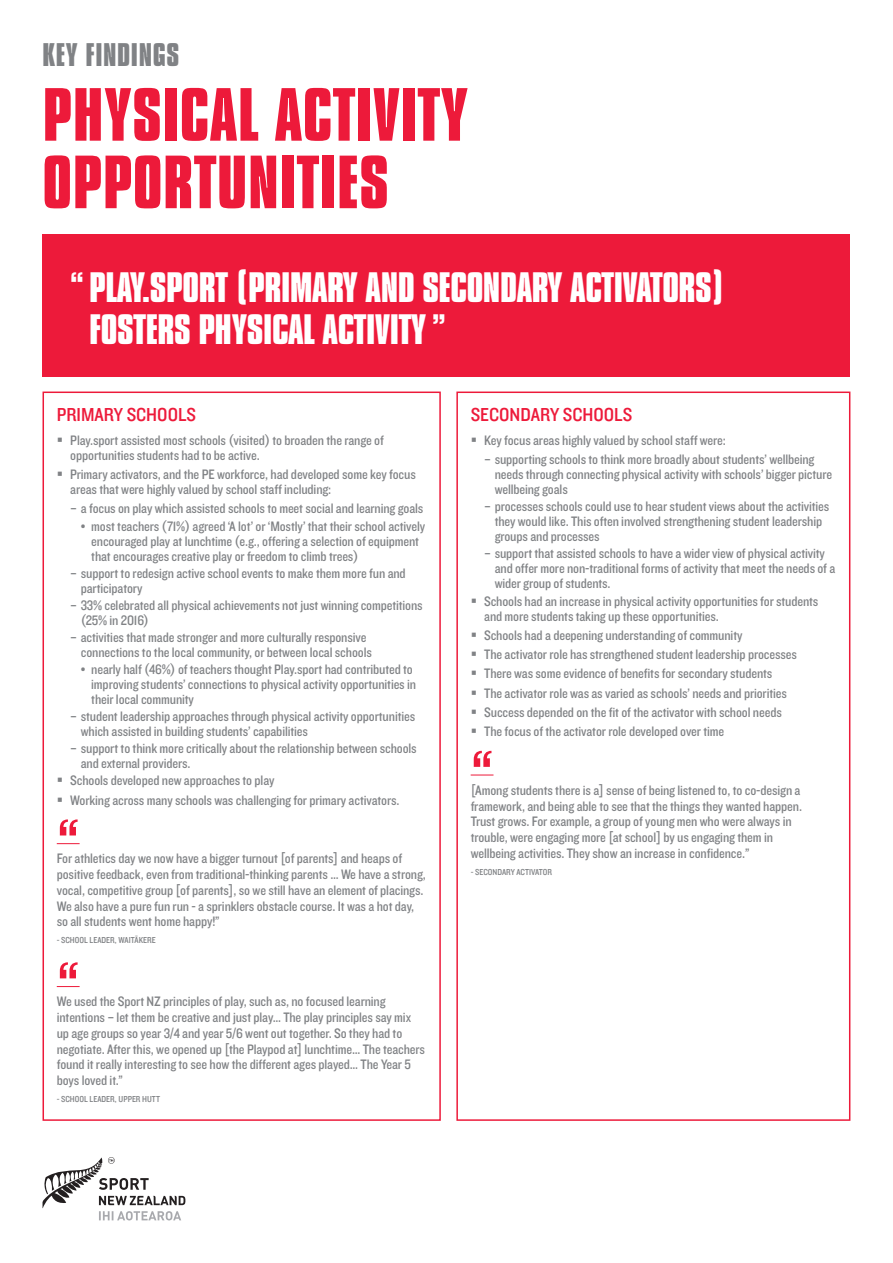
<style>
.page{position:relative;width:893px;height:1263px;background:#fff}
.page>*{position:absolute;margin:0;border:0;box-sizing:border-box;transform-origin:0 0}
.QUOTE_red{font:72px "Knockout 30 Junior Welterwt";color:#ed1a3a}
.TOP{font:700 69px/67.5px "Compacta MT Std";letter-spacing:.01em;color:#ed1a3a}
.BIG_QUOTE{font:700 39px/42px "Compacta MT Std";letter-spacing:-.01em;color:#fff}
.grey_heading_TOP{font:700 30px "Compacta MT Std";letter-spacing:.02em;color:#808285}
.RED_sub{font:19.5px "Knockout 30 Junior Welterwt";color:#ed1a3a}
.grey_point{font:14.25px/15px "Knockout 30 Junior Welterwt";letter-spacing:-.01em;color:#808285}
.grey_NAME{font:9px "Knockout 30 Junior Welterwt";color:#808285}
</style>
<div class="page">
<svg style="left:57px;top:843px;width:23px;height:1px"></svg>
<svg style="left:57px;top:986px;width:23px;height:1px"></svg>
<div style="left:43px;top:391px;width:398px;height:730px;border:2px solid #ed1a3a"></div>
<svg style="left:471px;top:775px;width:22px;height:1px"></svg>
<div style="left:456px;top:391px;width:394px;height:730px;border:2px solid #ed1a3a"></div>
<svg style="left:43px;top:1157px;width:142px;height:63px"></svg>
<div style="left:43px;top:234px;width:807px;height:143px;background:#ed1a3a"></div>
<p class="grey_heading_TOP" style="left:43px;top:37px;width:138px">KEY FINDINGS</p>
<p class="TOP" style="left:43px;top:81px;width:427px">PHYSICAL ACTIVITY<br>OPPORTUNITIES</p>
<p class="BIG_QUOTE" style="left:89px;top:266px;width:637px;text-indent:-20px">“ PLAY.SPORT (PRIMARY AND SECONDARY ACTIVATORS)<br>FOSTERS PHYSICAL ACTIVITY ”</p>
<p class="RED_sub" style="left:57px;top:402px;width:141px">PRIMARY SCHOOLS</p>
<p class="grey_point" style="left:70px;top:432px;width:315px">Play.sport assisted most schools (visited) to broaden the range of opportunities students had to be active.</p>
<p class="grey_point" style="left:70px;top:466px;width:347px">Primary activators, and the PE workforce, had developed some key focus areas that were highly valued by school staff including:</p>
<p class="grey_point" style="left:70px;top:501px;width:355px">– a focus on play which assisted schools to meet social and learning goals</p>
<p class="grey_point" style="left:91px;top:518px;width:335px;text-indent:-10px">• most teachers (71%) agreed ‘A lot’ or ‘Mostly’ that their school actively encouraged play at lunchtime (e.g., offering a selection of equipment that encourages creative play or freedom to climb trees)</p>
<p class="grey_point" style="left:81px;top:565px;width:327px;text-indent:-10px">– support to redesign active school events to make them more fun and participatory</p>
<p class="grey_point" style="left:81px;top:597px;width:343px;text-indent:-10px">– 33% celebrated all physical achievements not just winning competitions (25% in 2016)</p>
<p class="grey_point" style="left:81px;top:629px;width:293px;text-indent:-10px">– activities that made stronger and more culturally responsive connections to the local community, or between local schools</p>
<p class="grey_point" style="left:91px;top:661px;width:326px;text-indent:-10px">• nearly half (46%) of teachers thought Play.sport had contributed to improving students’ connections to physical activity opportunities in their local community</p>
<p class="grey_point" style="left:81px;top:708px;width:336px;text-indent:-10px">– student leadership approaches through physical activity opportunities which assisted in building students’ capabilities</p>
<p class="grey_point" style="left:81px;top:740px;width:337px;text-indent:-10px">– support to think more critically about the relationship between schools and external providers.</p>
<p class="grey_point" style="left:70px;top:773px;width:206px">Schools developed new approaches to play</p>
<p class="grey_point" style="left:70px;top:792px;width:331px">Working across many schools was challenging for primary activators.</p>
<p class="QUOTE_red" style="left:57px;top:795px;width:24px">“</p>
<p class="grey_point" style="left:57px;top:850px;width:371px;line-height:15.8px">For athletics day we now have a bigger turnout [of parents] and heaps of positive feedback, even from traditional-thinking parents … We have a strong, vocal, competitive group [of parents], so we still have an element of placings.<br>We also have a pure fun run - a sprinklers obstacle course. It was a hot day, so all students went home happy!”</p>
<p class="grey_NAME" style="left:57px;top:934px;width:100px">- SCHOOL LEADER, WAITĀKERE</p>
<p class="QUOTE_red" style="left:57px;top:938px;width:24px">“</p>
<p class="grey_point" style="left:57px;top:993px;width:370px;line-height:15.8px">We used the Sport NZ principles of play, such as, no focused learning intentions – let them be creative and just play… The play principles say mix up age groups so year 3/4 and year 5/6 went out together. So they had to negotiate. After this, we opened up [the Playpod at] lunchtime… The teachers found it really interesting to see how the different ages played… The Year 5 boys loved it.”</p>
<p class="grey_NAME" style="left:57px;top:1093px;width:105px">- SCHOOL LEADER, UPPER HUTT</p>
<p class="RED_sub" style="left:471px;top:402px;width:163px">SECONDARY SCHOOLS</p>
<p class="grey_point" style="left:484px;top:432px;width:243px">Key focus areas highly valued by school staff were:</p>
<p class="grey_point" style="left:495px;top:451px;width:339px;text-indent:-10px">– supporting schools to think more broadly about students’ wellbeing needs through connecting physical activity with schools’ bigger picture wellbeing goals</p>
<p class="grey_point" style="left:495px;top:498px;width:336px;text-indent:-10px">– processes schools could use to hear student views about the activities they would like. This often involved strengthening student leadership groups and processes</p>
<p class="grey_point" style="left:495px;top:546px;width:342px;text-indent:-10px">– support that assisted schools to have a wider view of physical activity and offer more non-traditional forms of activity that meet the needs of a wider group of students.</p>
<p class="grey_point" style="left:484px;top:593px;width:336px">Schools had an increase in physical activity opportunities for students and more students taking up these opportunities.</p>
<p class="grey_point" style="left:484px;top:627px;width:260px">Schools had a deepening understanding of community</p>
<p class="grey_point" style="left:484px;top:646px;width:314px">The activator role has strengthened student leadership processes</p>
<p class="grey_point" style="left:484px;top:665px;width:290px">There was some evidence of benefits for secondary students</p>
<p class="grey_point" style="left:484px;top:685px;width:304px">The activator role was as varied as schools’ needs and priorities</p>
<p class="grey_point" style="left:484px;top:704px;width:299px">Success depended on the fit of the activator with school needs</p>
<p class="grey_point" style="left:484px;top:723px;width:242px">The focus of the activator role developed over time</p>
<p class="QUOTE_red" style="left:471px;top:726px;width:24px">“</p>
<p class="grey_point" style="left:471px;top:782px;width:333px;line-height:15.8px">[Among students there is a] sense of being listened to, to co-design a framework, and being able to see that the things they wanted happen.<br>Trust grows. For example, a group of young men who were always in trouble, were engaging more [at school] by us engaging them in wellbeing activities. They show an increase in confidence.”</p>
<p class="grey_NAME" style="left:471px;top:866px;width:83px">- SECONDARY ACTIVATOR</p>
</div>
